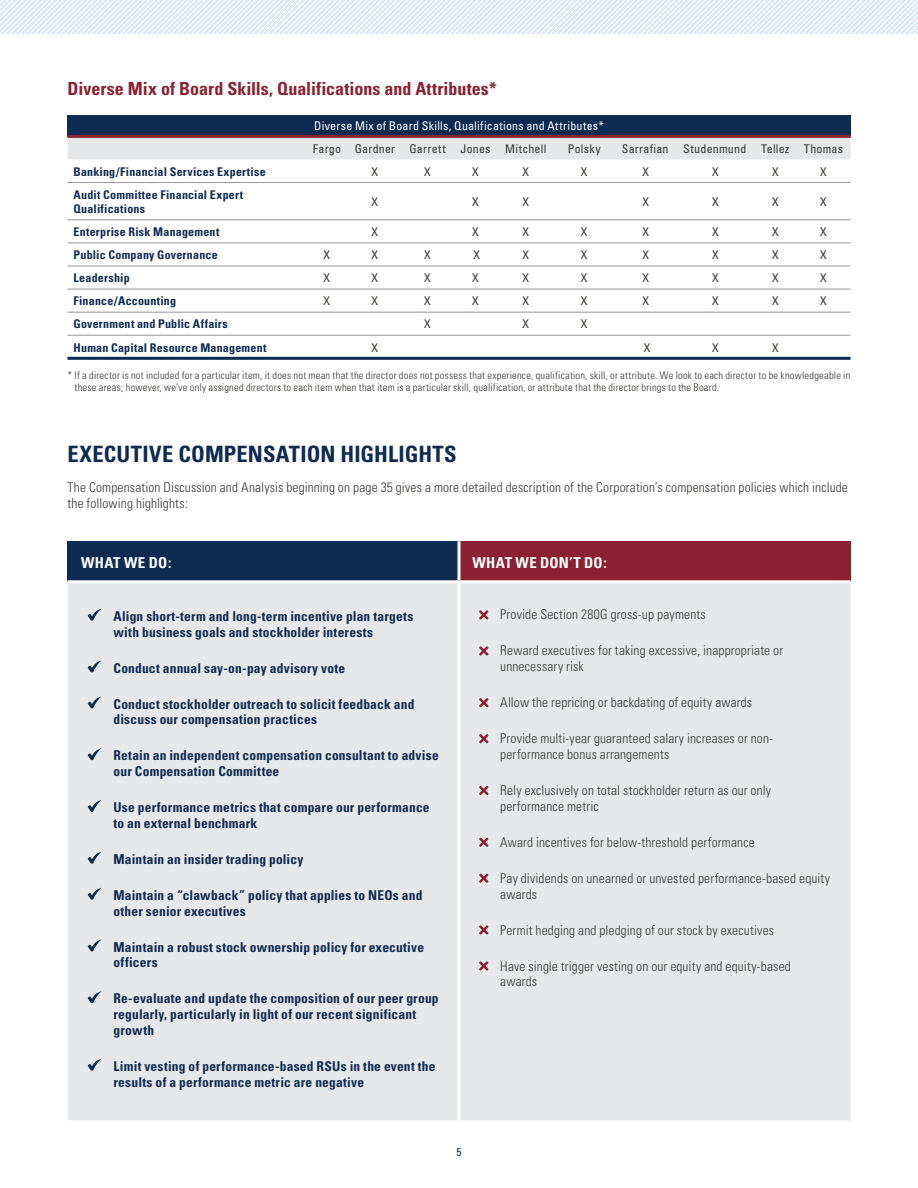
<style>
.page{position:relative;width:918px;height:1188px;background:#fff}
.page>*{position:absolute;margin:0;border:0;box-sizing:border-box;transform-origin:0 0}
.t1{font:700 condensed 22.5px "Univers";letter-spacing:.005em;color:#0e2b51}
.t2{font:700 condensed 18px "Univers";color:#8b2131}
.t3{font:700 condensed 15px "Univers";letter-spacing:.02em;color:#fff}
.t4{font:700 condensed 13.5px/15.8px "Univers";letter-spacing:.015em;color:#0e2b51}
.t5{font:300 condensed 13.5px/15.8px "Univers";letter-spacing:.01em;color:#373934}
.t6{font:700 condensed 12px/14.2px "Univers";letter-spacing:.015em;color:#0e2b51}
.t7{font:condensed 12px "Univers";letter-spacing:.015em;color:#373934}
.t8{font:condensed 12px "Univers";letter-spacing:.02em;color:#fff}
.t9{font:condensed 11.25px "Univers";color:#0e2b51}
.t10{font:300 condensed 10.5px/12px "Univers";letter-spacing:.02em;color:#373934}
</style>
<div class="page">
<svg style="left:0;top:0;width:918px;height:34px"></svg>
<div style="left:68px;top:115px;width:783px;height:21px;background:#0e2b51"></div>
<div style="left:68px;top:138px;width:783px;height:21px;background:#e6e7e9"></div>
<hr style="left:68px;top:182px;width:783px;height:1px;background:#939598">
<hr style="left:68px;top:219px;width:783px;height:1px;background:#939598">
<hr style="left:68px;top:243px;width:783px;height:1px;background:#939598">
<hr style="left:68px;top:266px;width:783px;height:1px;background:#939598">
<hr style="left:68px;top:289px;width:783px;height:1px;background:#939598">
<hr style="left:68px;top:312px;width:783px;height:1px;background:#939598">
<hr style="left:68px;top:335px;width:783px;height:1px;background:#939598">
<hr style="left:68px;top:135px;width:783px;height:3px;background:#8b2131">
<hr style="left:68px;top:357px;width:783px;height:3px;background:#0e2b51">
<div style="left:68px;top:541px;width:391px;height:41px;background:#0e2b51"></div>
<div style="left:459px;top:541px;width:392px;height:41px;background:#8b2131"></div>
<div style="left:68px;top:583px;width:783px;height:537px;background:#e6e7e9"></div>
<hr style="left:458px;top:541px;width:3px;height:39px;background:#fff">
<hr style="left:68px;top:580px;width:783px;height:3px;background:#fff">
<hr style="left:458px;top:583px;width:3px;height:537px;background:#fff">
<svg style="left:87px;top:609px;width:15px;height:12px"></svg>
<svg style="left:87px;top:661px;width:15px;height:12px"></svg>
<svg style="left:87px;top:697px;width:15px;height:12px"></svg>
<svg style="left:87px;top:748px;width:15px;height:12px"></svg>
<svg style="left:87px;top:800px;width:15px;height:12px"></svg>
<svg style="left:87px;top:852px;width:15px;height:12px"></svg>
<svg style="left:87px;top:888px;width:15px;height:12px"></svg>
<svg style="left:87px;top:940px;width:15px;height:12px"></svg>
<svg style="left:87px;top:991px;width:15px;height:12px"></svg>
<svg style="left:87px;top:1059px;width:15px;height:12px"></svg>
<svg style="left:479px;top:610px;width:9px;height:10px"></svg>
<svg style="left:479px;top:646px;width:9px;height:10px"></svg>
<svg style="left:479px;top:698px;width:9px;height:9px"></svg>
<svg style="left:479px;top:734px;width:9px;height:9px"></svg>
<svg style="left:479px;top:786px;width:9px;height:9px"></svg>
<svg style="left:479px;top:838px;width:9px;height:9px"></svg>
<svg style="left:479px;top:874px;width:9px;height:9px"></svg>
<svg style="left:479px;top:925px;width:9px;height:10px"></svg>
<svg style="left:479px;top:961px;width:9px;height:10px"></svg>
<h2 class="t2" style="left:68px;top:82px;width:431px">Diverse Mix of Board Skills, Qualifications and Attributes*</h2>
<p class="t8" style="left:314px;top:122px;width:291px">Diverse Mix of Board Skills, Qualifications and Attributes*</p>
<p class="t7" style="left:313px;top:144px;width:235px">Fargo Gardner Garrett Jones Mitchell</p>
<p class="t7" style="left:568px;top:144px;width:34px">Polsky</p>
<p class="t7" style="left:622px;top:144px;width:223px">Sarrafian Studenmund Tellez Thomas</p>
<p class="t6" style="left:74px;top:166px;width:194px">Banking/Financial Services Expertise</p>
<p class="t7" style="left:372px;top:167px;width:8px">X</p>
<p class="t7" style="left:424px;top:167px;width:8px">X</p>
<p class="t7" style="left:472px;top:167px;width:8px">X</p>
<p class="t7" style="left:522px;top:167px;width:8px">X</p>
<p class="t7" style="left:581px;top:167px;width:8px">X</p>
<p class="t7" style="left:642px;top:167px;width:8px">X</p>
<p class="t7" style="left:712px;top:167px;width:8px">X</p>
<p class="t7" style="left:772px;top:167px;width:8px">X</p>
<p class="t7" style="left:820px;top:167px;width:8px">X</p>
<p class="t6" style="left:74px;top:189px;width:171px">Audit Committee Financial Expert<br>Qualifications</p>
<p class="t7" style="left:372px;top:197px;width:8px">X</p>
<p class="t7" style="left:472px;top:197px;width:8px">X</p>
<p class="t7" style="left:522px;top:197px;width:8px">X</p>
<p class="t7" style="left:642px;top:197px;width:8px">X</p>
<p class="t7" style="left:712px;top:197px;width:8px">X</p>
<p class="t7" style="left:772px;top:197px;width:8px">X</p>
<p class="t7" style="left:820px;top:197px;width:8px">X</p>
<p class="t6" style="left:74px;top:226px;width:147px">Enterprise Risk Management</p>
<p class="t7" style="left:372px;top:227px;width:8px">X</p>
<p class="t7" style="left:472px;top:227px;width:8px">X</p>
<p class="t7" style="left:522px;top:227px;width:8px">X</p>
<p class="t7" style="left:581px;top:227px;width:8px">X</p>
<p class="t7" style="left:642px;top:227px;width:8px">X</p>
<p class="t7" style="left:712px;top:227px;width:8px">X</p>
<p class="t7" style="left:772px;top:227px;width:8px">X</p>
<p class="t7" style="left:820px;top:227px;width:8px">X</p>
<p class="t6" style="left:74px;top:249px;width:146px">Public Company Governance</p>
<p class="t7" style="left:324px;top:251px;width:8px">X</p>
<p class="t7" style="left:372px;top:251px;width:8px">X</p>
<p class="t7" style="left:424px;top:251px;width:8px">X</p>
<p class="t7" style="left:473px;top:251px;width:8px">X</p>
<p class="t7" style="left:522px;top:251px;width:8px">X</p>
<p class="t7" style="left:581px;top:251px;width:8px">X</p>
<p class="t7" style="left:642px;top:251px;width:8px">X</p>
<p class="t7" style="left:712px;top:251px;width:8px">X</p>
<p class="t7" style="left:772px;top:251px;width:8px">X</p>
<p class="t7" style="left:820px;top:251px;width:8px">X</p>
<p class="t6" style="left:74px;top:272px;width:58px">Leadership</p>
<p class="t7" style="left:324px;top:274px;width:8px">X</p>
<p class="t7" style="left:372px;top:274px;width:8px">X</p>
<p class="t7" style="left:424px;top:274px;width:8px">X</p>
<p class="t7" style="left:472px;top:274px;width:8px">X</p>
<p class="t7" style="left:522px;top:274px;width:8px">X</p>
<p class="t7" style="left:581px;top:274px;width:8px">X</p>
<p class="t7" style="left:642px;top:274px;width:8px">X</p>
<p class="t7" style="left:712px;top:274px;width:8px">X</p>
<p class="t7" style="left:772px;top:274px;width:8px">X</p>
<p class="t7" style="left:820px;top:274px;width:8px">X</p>
<p class="t6" style="left:74px;top:295px;width:104px">Finance/Accounting</p>
<p class="t7" style="left:324px;top:297px;width:8px">X</p>
<p class="t7" style="left:372px;top:297px;width:8px">X</p>
<p class="t7" style="left:424px;top:297px;width:8px">X</p>
<p class="t7" style="left:472px;top:297px;width:8px">X</p>
<p class="t7" style="left:522px;top:297px;width:8px">X</p>
<p class="t7" style="left:581px;top:297px;width:8px">X</p>
<p class="t7" style="left:642px;top:297px;width:8px">X</p>
<p class="t7" style="left:712px;top:297px;width:8px">X</p>
<p class="t7" style="left:772px;top:297px;width:8px">X</p>
<p class="t7" style="left:820px;top:297px;width:8px">X</p>
<p class="t6" style="left:74px;top:318px;width:156px">Government and Public Affairs</p>
<p class="t7" style="left:424px;top:320px;width:8px">X</p>
<p class="t7" style="left:522px;top:320px;width:8px">X</p>
<p class="t7" style="left:581px;top:320px;width:8px">X</p>
<p class="t6" style="left:74px;top:341px;width:194px">Human Capital Resource Management</p>
<p class="t7" style="left:372px;top:343px;width:8px">X</p>
<p class="t7" style="left:644px;top:343px;width:8px">X</p>
<p class="t7" style="left:712px;top:343px;width:8px">X</p>
<p class="t7" style="left:772px;top:343px;width:8px">X</p>
<p class="t10" style="left:74px;top:371px;width:777px;text-indent:-7px">* If a director is not included for a particular item, it does not mean that the director does not possess that experience, qualification, skill, or attribute. We look to each director to be knowledgeable in these areas; however, we’ve only assigned directors to each item when that item is a particular skill, qualification, or attribute that the director brings to the Board.</p>
<h1 class="t1" style="left:68px;top:446px;width:391px">EXECUTIVE COMPENSATION HIGHLIGHTS</h1>
<p class="t5" style="left:68px;top:480px;width:782px;line-height:16.5px">The Compensation Discussion and Analysis beginning on page 35 gives a more detailed description of the Corporation’s compensation policies which include the following highlights:</p>
<p class="t3" style="left:81px;top:557px;width:92px">WHAT WE DO:</p>
<p class="t3" style="left:473px;top:557px;width:136px">WHAT WE DON’T DO:</p>
<p class="t4" style="left:113px;top:609px;width:301px">Align short-term and long-term incentive plan targets with business goals and stockholder interests</p>
<p class="t4" style="left:113px;top:661px;width:233px">Conduct annual say-on-pay advisory vote</p>
<p class="t4" style="left:113px;top:697px;width:302px">Conduct stockholder outreach to solicit feedback and discuss our compensation practices</p>
<p class="t4" style="left:113px;top:749px;width:327px">Retain an independent compensation consultant to advise our Compensation Committee</p>
<p class="t4" style="left:113px;top:801px;width:318px">Use performance metrics that compare our performance to an external benchmark</p>
<p class="t4" style="left:113px;top:852px;width:191px">Maintain an insider trading policy</p>
<p class="t4" style="left:113px;top:888px;width:311px">Maintain a “clawback” policy that applies to NEOs and other senior executives</p>
<p class="t4" style="left:113px;top:940px;width:312px">Maintain a robust stock ownership policy for executive officers</p>
<p class="t4" style="left:113px;top:992px;width:327px">Re-evaluate and update the composition of our peer group regularly, particularly in light of our recent significant growth</p>
<p class="t4" style="left:113px;top:1059px;width:324px">Limit vesting of performance-based RSUs in the event the results of a performance metric are negative</p>
<p class="t9" style="left:457px;top:1148px;width:6px">5</p>
<p class="t5" style="left:500px;top:608px;width:207px">Provide Section 280G gross-up payments</p>
<p class="t5" style="left:500px;top:644px;width:284px">Reward executives for taking excessive, inappropriate or unnecessary risk</p>
<p class="t5" style="left:500px;top:696px;width:253px">Allow the repricing or backdating of equity awards</p>
<p class="t5" style="left:500px;top:732px;width:274px">Provide multi-year guaranteed salary increases or non&shy;performance bonus arrangements</p>
<p class="t5" style="left:500px;top:784px;width:272px">Rely exclusively on total stockholder return as our only performance metric</p>
<p class="t5" style="left:500px;top:835px;width:256px">Award incentives for below-threshold performance</p>
<p class="t5" style="left:500px;top:871px;width:331px">Pay dividends on unearned or unvested performance-based equity awards</p>
<p class="t5" style="left:500px;top:923px;width:275px">Permit hedging and pledging of our stock by executives</p>
<p class="t5" style="left:500px;top:959px;width:292px">Have single trigger vesting on our equity and equity-based awards</p>
</div>
